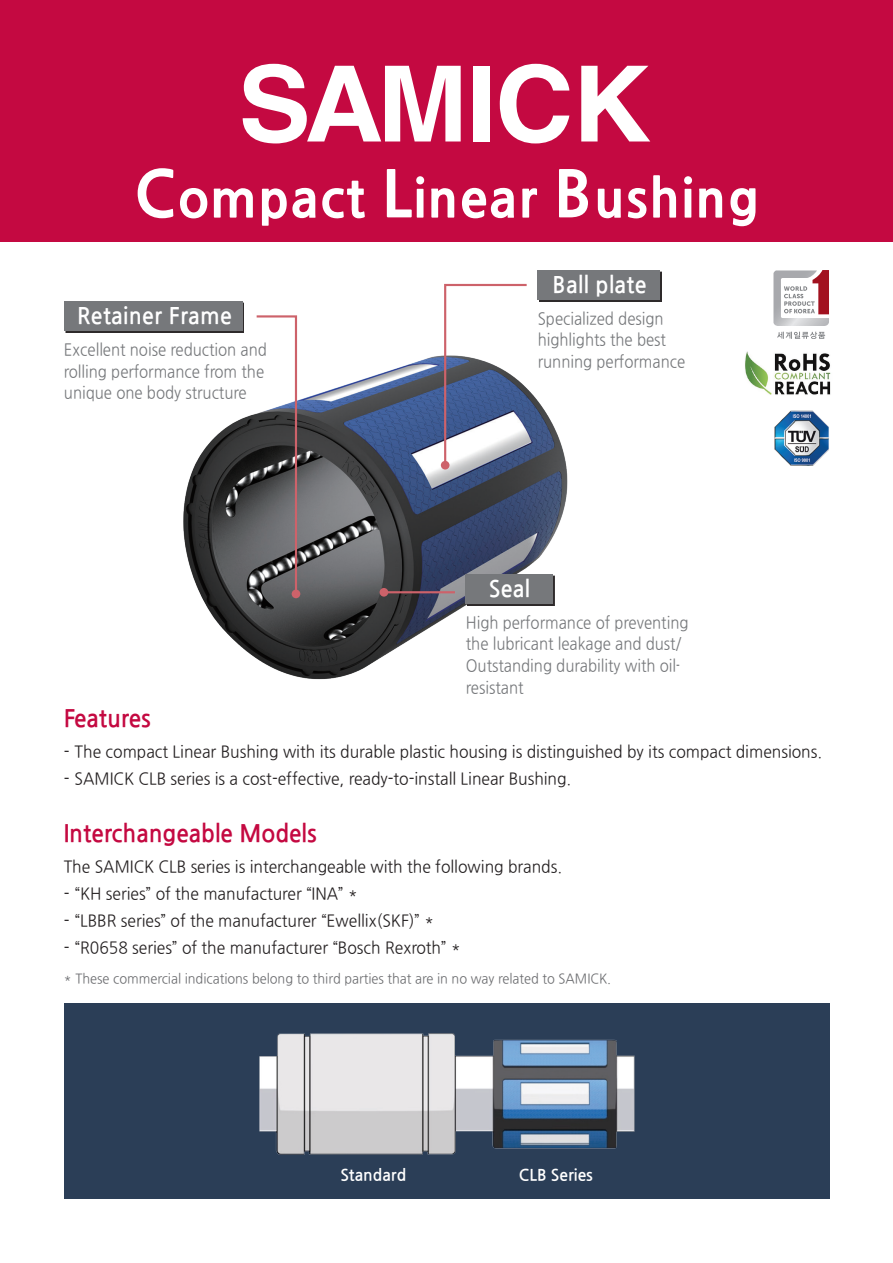
<style>
.page{position:relative;width:893px;height:1263px;background:#fff}
.page>*{position:absolute;margin:0;border:0;box-sizing:border-box;transform-origin:0 0}
.t1{font:700 51.45px "Nanum Gothic OTF Extra";letter-spacing:.025em;color:#fff}
.t2{font:24px "Nanum Gothic OTF Bold";color:#c40941;scale:.95 1}
.t3{font:22.65px "Nanum Gothic OTF Bold";letter-spacing:.015em;color:#fff;scale:.95 1}
.t4{font:16.65px/21.8px "Nanum Gothic OTF";color:#76787b;scale:.9 1}
.t5{font:16.5px "Nanum Gothic OTF";color:#231f20;scale:.95 1}
.t6{font:15.75px "Nanum Gothic OTF Bold";color:#fff}
.t7{font:13.5px "Nanum Gothic OTF";color:#6c6d70;scale:.95 1}
.s1{font-size:62.85px}
</style>
<div class="page">
<img style="left:183px;top:282px;width:385px;height:398px">
<div style="left:65px;top:303px;width:179px;height:30px;background:#2e2a2b"></div>
<div style="left:64px;top:301px;width:179px;height:30px;background:#76787b"></div>
<div style="left:539px;top:271px;width:123px;height:31px;background:#2e2a2b"></div>
<div style="left:538px;top:270px;width:122px;height:30px;background:#76787b"></div>
<div style="left:467px;top:576px;width:88px;height:30px;background:#2e2a2b"></div>
<div style="left:466px;top:574px;width:87px;height:30px;background:#76787b"></div>
<svg style="left:254px;top:314px;width:44px;height:282px"></svg>
<div style="left:292px;top:589px;width:8px;height:9px;background:#cd626a;border-radius:50%"></div>
<svg style="left:443px;top:283px;width:86px;height:184px"></svg>
<div style="left:441px;top:461px;width:8px;height:8px;background:#cd626a;border-radius:50%"></div>
<hr style="left:384px;top:591px;width:71px;height:2px;background:#cd626a">
<div style="left:380px;top:588px;width:8px;height:9px;background:#cd626a;border-radius:50%"></div>
<svg style="left:777px;top:332px;width:48px;height:7px"></svg>
<svg style="left:773px;top:270px;width:56px;height:56px"></svg>
<img style="left:774px;top:411px;width:55px;height:55px">
<img style="left:745px;top:351px;width:86px;height:44px">
<div style="left:0;top:0;width:893px;height:241px;background:#c40941"></div>
<svg style="left:243px;top:64px;width:218px;height:79px"></svg>
<div style="left:473px;top:66px;width:17px;height:75px;background:#fff"></div>
<svg style="left:500px;top:64px;width:69px;height:79px"></svg>
<svg style="left:581px;top:66px;width:69px;height:75px"></svg>
<div style="left:64px;top:1003px;width:765px;height:196px;background:#2b3e57"></div>
<img style="left:259px;top:1033px;width:376px;height:122px">
<p class="t1" style="left:134px;top:167px;width:626px"><span class="s1">C</span>ompact <span class="s1">L</span>inear <span class="s1">B</span>ushing</p>
<p class="t3" style="left:553px;top:273px;width:100px">Ball plate</p>
<p class="t3" style="left:77px;top:304px;width:164px">Retainer Frame</p>
<p class="t4" style="left:538px;top:307px;width:141px">Specialized design</p>
<p class="t4" style="left:538px;top:329px;width:144px">highlights the best</p>
<p class="t4" style="left:538px;top:350px;width:165px">running performance</p>
<p class="t4" style="left:64px;top:338px;width:227px">Excellent noise reduction and</p>
<p class="t4" style="left:64px;top:360px;width:224px">rolling performance from the</p>
<p class="t4" style="left:64px;top:382px;width:205px">unique one body structure</p>
<p class="t3" style="left:489px;top:577px;width:45px">Seal</p>
<p class="t2" style="left:64px;top:706px;width:93px">Features</p>
<p class="t4" style="left:466px;top:611px;width:249px">High performance of preventing</p>
<p class="t4" style="left:466px;top:633px;width:241px">the lubricant leakage and dust/</p>
<p class="t4" style="left:466px;top:654px;width:239px">Outstanding durability with oil&shy;resistant</p>
<p class="t5" style="left:64px;top:742px;width:800px">- The compact Linear Bushing with its durable plastic housing is distinguished by its compact dimensions.</p>
<p class="t5" style="left:64px;top:769px;width:536px">- SAMICK CLB series is a cost-effective, ready-to-install Linear Bushing.</p>
<p class="t2" style="left:64px;top:821px;width:268px">Interchangeable Models</p>
<p class="t5" style="left:64px;top:856px;width:526px">The SAMICK CLB series is interchangeable with the following brands.</p>
<p class="t5" style="left:64px;top:884px;width:311px">- “KH series” of the manufacturer “INA” *</p>
<p class="t5" style="left:64px;top:911px;width:391px">- “LBBR series” of the manufacturer “Ewellix(SKF)” *</p>
<p class="t5" style="left:64px;top:938px;width:419px">- “R0658 series” of the manufacturer “Bosch Rexroth” *</p>
<p class="t7" style="left:64px;top:970px;width:577px">* These commercial indications belong to third parties that are in no way related to SAMICK.</p>
<p class="t6" style="left:340px;top:1167px;width:67px">Standard</p>
<p class="t6" style="left:519px;top:1167px;width:76px">CLB Series</p>
</div>
